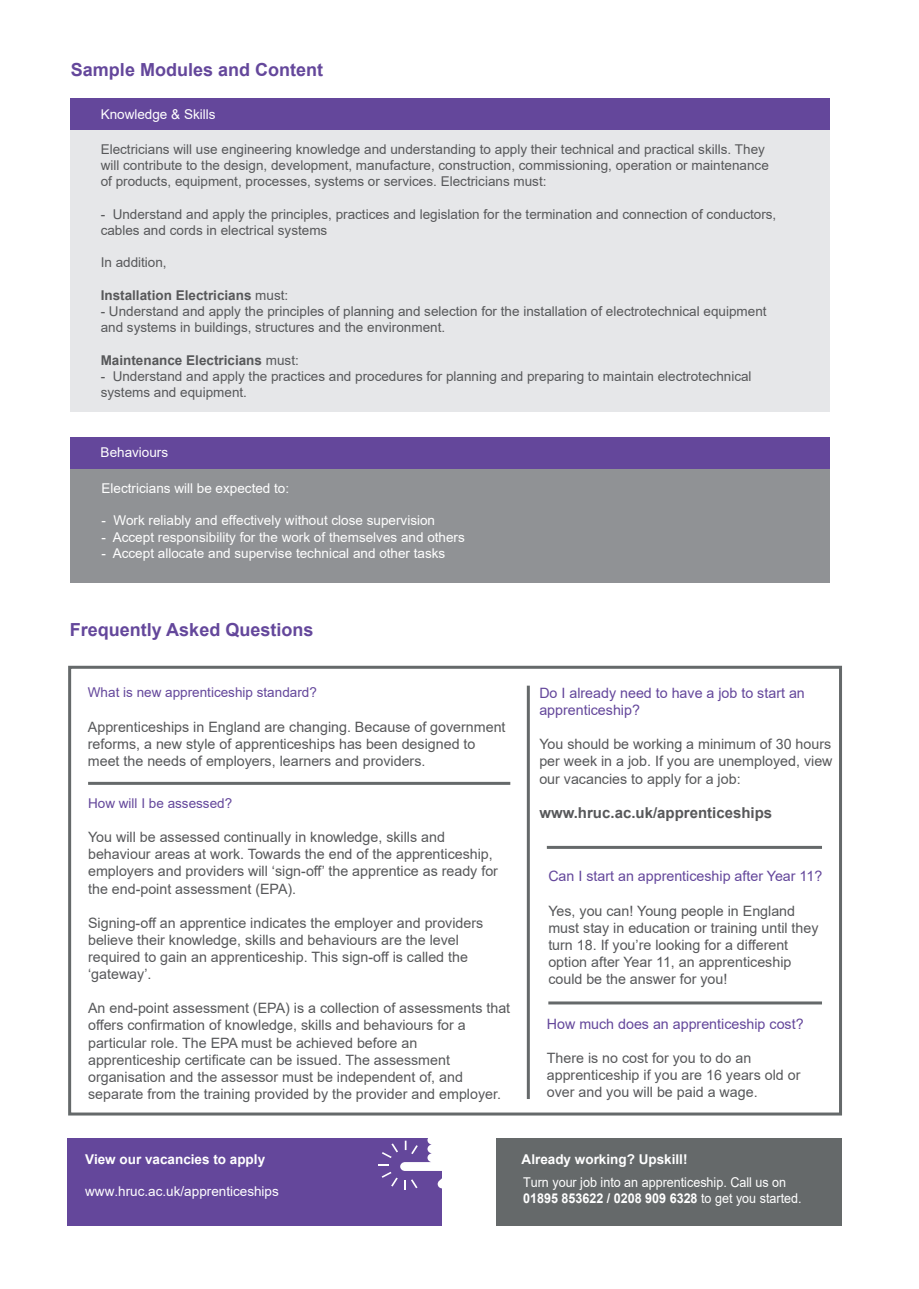
<style>
.page{position:relative;width:919px;height:1289px;background:#fff}
.page>*{position:absolute;margin:0;border:0;box-sizing:border-box;transform-origin:0 0}
.t1{font:700 18px "Arial";color:#64479b}
.t2{font:700 15px "Arial";color:#57585a}
.t3{font:14.25px/17.1px "Arial";color:#57585a}
.t4{font:14.25px/17.1px "Arial";color:#64479b}
.t5{font:13.5px/16.2px "Arial";color:#57585a}
.t6{font:13.5px "Arial";color:#fff}
.t7{font:13.5px/16.2px "Arial";color:#fff;scale:.93 1}
.t8{font:700 13.5px "Arial";color:#57585a}
.t9{font:13.5px "Arial";color:#64479b}
.t10{font:700 13.5px "Arial";color:#fff}
.s1{font-weight:400}
.s2{font-weight:700}
</style>
<div class="page">
<div style="left:70px;top:99px;width:759px;height:313px;background:#e6e7e9"></div>
<div style="left:70px;top:99px;width:759px;height:31px;background:#64479b"></div>
<div style="left:70px;top:437px;width:759px;height:145px;background:#909295"></div>
<div style="left:70px;top:437px;width:759px;height:31px;background:#64479b"></div>
<div style="left:68px;top:665px;width:774px;height:450px;border:3px solid #65696a"></div>
<hr style="left:548px;top:1001px;width:274px;height:3px;background:#65696a">
<hr style="left:547px;top:845px;width:275px;height:3px;background:#65696a">
<hr style="left:88px;top:781px;width:422px;height:3px;background:#65696a">
<hr style="left:527px;top:685px;width:3px;height:413px;background:#65696a">
<div style="left:496px;top:1138px;width:345px;height:87px;background:#65696a"></div>
<div style="left:67px;top:1138px;width:374px;height:87px;background:#64479b"></div>
<svg style="left:378px;top:1138px;width:64px;height:51px"></svg>
<p class="t1" style="left:71px;top:57px;width:254px">Sample Modules and Content</p>
<p class="t6" style="left:101px;top:105px;width:116px">Knowledge &amp; Skills</p>
<p class="t5" style="left:101px;top:141px;width:669px">Electricians will use engineering knowledge and understanding to apply their technical and practical skills. They will contribute to the design, development, manufacture, construction, commissioning, operation or maintenance of products, equipment, processes, systems or services. Electricians must:</p>
<p class="t5" style="left:101px;top:206px;width:677px">- Understand and apply the principles, practices and legislation for the termination and connection of conductors, cables and cords in electrical systems</p>
<p class="t5" style="left:101px;top:254px;width:68px">In addition,</p>
<p class="t8" style="left:101px;top:286px;width:189px">Installation Electricians <span class="s1">must:</span></p>
<p class="t5" style="left:101px;top:303px;width:667px">- Understand and apply the principles of planning and selection for the installation of electrotechnical equipment and systems in buildings, structures and the environment.</p>
<p class="t8" style="left:101px;top:351px;width:200px">Maintenance Electricians <span class="s1">must:</span></p>
<p class="t5" style="left:101px;top:368px;width:652px">- Understand and apply the practices and procedures for planning and preparing to maintain electrotechnical systems and equipment.</p>
<p class="t6" style="left:101px;top:443px;width:69px">Behaviours</p>
<p class="t6" style="left:101px;top:479px;width:189px">Electricians will be expected to:</p>
<p class="t6" style="left:101px;top:511px;width:335px">- Work reliably and effectively without close supervision</p>
<p class="t6" style="left:101px;top:527px;width:365px">- Accept responsibility for the work of themselves and others</p>
<p class="t6" style="left:101px;top:543px;width:345px">- Accept allocate and supervise technical and other tasks</p>
<p class="t1" style="left:70px;top:617px;width:245px">Frequently Asked Questions</p>
<p class="t9" style="left:88px;top:683px;width:230px">What is new apprenticeship standard?</p>
<p class="t3" style="left:88px;top:718px;width:419px">Apprenticeships in England are changing. Because of government reforms, a new style of apprenticeships has been designed to meet the needs of employers, learners and providers.</p>
<p class="t9" style="left:88px;top:794px;width:146px">How will I be assessed?</p>
<p class="t3" style="left:88px;top:828px;width:411px">You will be assessed continually in knowledge, skills and behaviour areas at work. Towards the end of the apprenticeship, employers and providers will ‘sign-off’ the apprentice as ready for the end-point assessment (EPA).</p>
<p class="t3" style="left:88px;top:914px;width:396px">Signing-off an apprentice indicates the employer and providers believe their knowledge, skills and behaviours are the level required to gain an apprenticeship. This sign-off is called the ‘gateway’.</p>
<p class="t3" style="left:88px;top:999px;width:423px">An end-point assessment (EPA) is a collection of assessments that offers confirmation of knowledge, skills and behaviours for a particular role. The EPA must be achieved before an apprenticeship certificate can be issued. The assessment organisation and the assessor must be independent of, and separate from the training provided by the provider and employer.</p>
<p class="t4" style="left:539px;top:684px;width:267px">Do I already need to have a job to start an apprenticeship?</p>
<p class="t3" style="left:539px;top:735px;width:295px;text-align:justify">You should be working a minimum of 30 hours per week in a job. If you are unemployed, view our vacancies to apply for a job:</p>
<p class="t2" style="left:539px;top:802px;width:234px">www.hruc.ac.uk/apprenticeships</p>
<p class="t4" style="left:548px;top:867px;width:275px">Can I start an apprenticeship after Year 11?</p>
<p class="t3" style="left:548px;top:902px;width:272px">Yes, you can! Young people in England must stay in education or training until they turn 18. If you’re looking for a different option after Year 11, an apprenticeship could be the answer for you!</p>
<p class="t4" style="left:547px;top:1015px;width:258px">How much does an apprenticeship cost?</p>
<p class="t3" style="left:547px;top:1049px;width:255px">There is no cost for you to do an apprenticeship if you are 16 years old or over and you will be paid a wage.</p>
<p class="t10" style="left:85px;top:1150px;width:181px">View our vacancies to apply</p>
<p class="t6" style="left:85px;top:1181px;width:195px">www.hruc.ac.uk/apprenticeships</p>
<p class="t10" style="left:521px;top:1149px;width:167px">Already working? Upskill!</p>
<p class="t7" style="left:523px;top:1174px;width:301px">Turn your job into an apprenticeship. Call us on<br><span class="s2">01895 853622 / 0208 909 6328</span> to get you started.</p>
</div>
